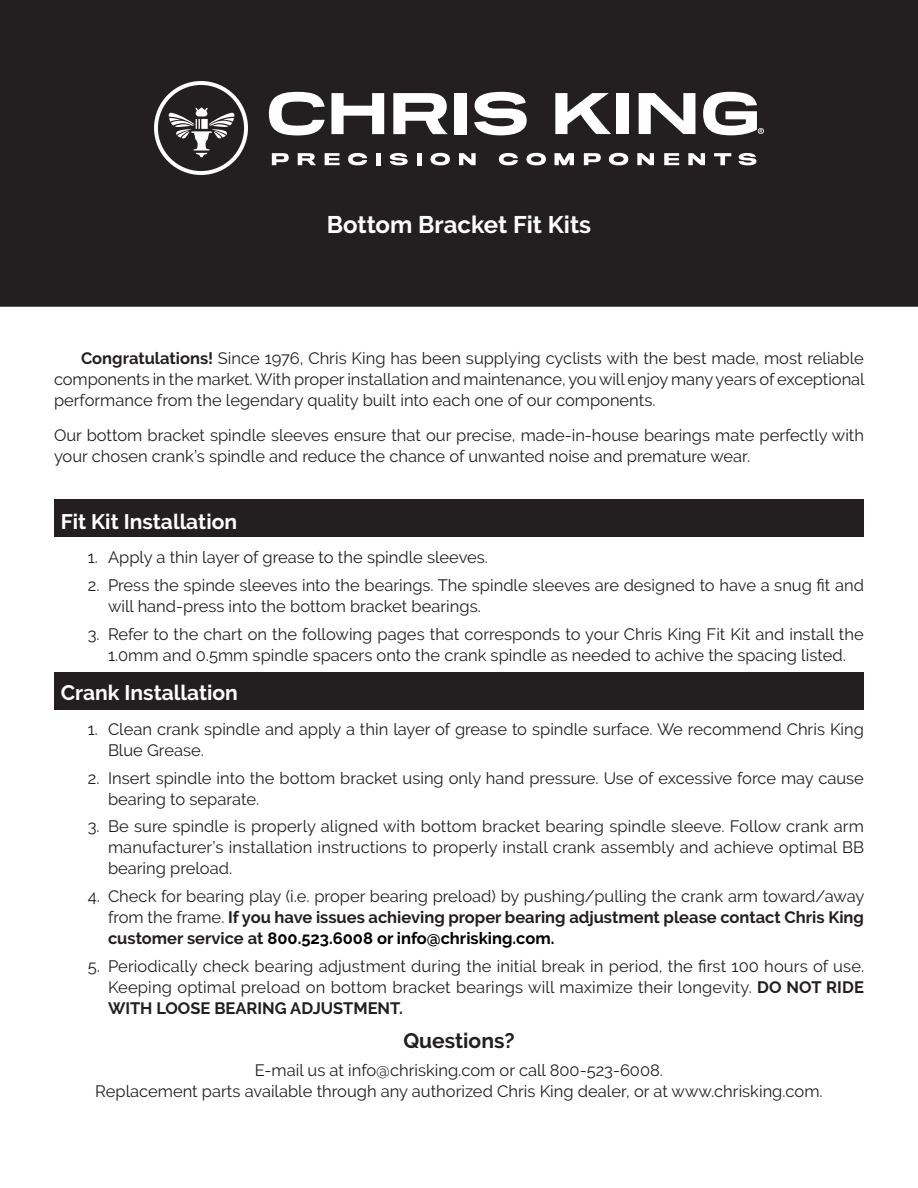
<style>
.page{position:relative;width:918px;height:1188px;background:#fff}
.page>*{position:absolute;margin:0;border:0;box-sizing:border-box;transform-origin:0 0}
.t1{font:700 24px "Raleway";color:#fff}
.Section_Name{font:700 21px "Raleway";color:#fff}
.Main_text{font:700 21px "Raleway";color:#231f20}
.Main_text-2{font:16.5px/21px "Raleway";color:#231f20;text-align:justify}
.s1{font-weight:700}
.s2{font-weight:700;color:#000}
</style>
<div class="page">
<div style="left:54px;top:672px;width:810px;height:38px;background:#231f20"></div>
<div style="left:54px;top:499px;width:810px;height:38px;background:#231f20"></div>
<div style="left:1px;top:1px;width:916px;height:305px;background:#231f20"></div>
<div style="left:0;top:0;width:918px;height:307px;border:2px solid #231f20"></div>
<svg style="left:272px;top:153px;width:17px;height:12px"></svg>
<svg style="left:298px;top:153px;width:18px;height:12px"></svg>
<svg style="left:325px;top:153px;width:15px;height:12px"></svg>
<svg style="left:664px;top:153px;width:15px;height:12px"></svg>
<svg style="left:348px;top:153px;width:19px;height:12px"></svg>
<div style="left:376px;top:153px;width:5px;height:12px;background:#fff"></div>
<svg style="left:390px;top:153px;width:18px;height:12px"></svg>
<hr style="left:417px;top:153px;width:4px;height:12px;background:#fff">
<svg style="left:430px;top:153px;width:20px;height:12px"></svg>
<svg style="left:459px;top:153px;width:17px;height:12px"></svg>
<svg style="left:499px;top:153px;width:19px;height:12px"></svg>
<svg style="left:526px;top:153px;width:20px;height:12px"></svg>
<svg style="left:555px;top:153px;width:19px;height:12px"></svg>
<svg style="left:584px;top:153px;width:17px;height:12px"></svg>
<svg style="left:609px;top:153px;width:19px;height:12px"></svg>
<svg style="left:637px;top:153px;width:17px;height:12px"></svg>
<svg style="left:688px;top:153px;width:17px;height:12px"></svg>
<svg style="left:714px;top:153px;width:17px;height:12px"></svg>
<svg style="left:269px;top:92px;width:56px;height:43px"></svg>
<svg style="left:331px;top:93px;width:53px;height:41px"></svg>
<svg style="left:393px;top:93px;width:55px;height:41px"></svg>
<div style="left:455px;top:93px;width:12px;height:41px;background:#fff"></div>
<svg style="left:474px;top:92px;width:53px;height:43px"></svg>
<svg style="left:555px;top:93px;width:56px;height:41px"></svg>
<div style="left:617px;top:93px;width:12px;height:41px;background:#fff"></div>
<svg style="left:639px;top:93px;width:56px;height:41px"></svg>
<svg style="left:154px;top:81px;width:94px;height:94px"></svg>
<svg style="left:739px;top:153px;width:17px;height:12px"></svg>
<svg style="left:703px;top:92px;width:61px;height:43px"></svg>
<p class="t1" style="left:327px;top:211px;width:266px">Bottom Bracket Fit Kits</p>
<p class="Main_text-2" style="left:54px;top:348px;width:812px;text-indent:27px"><span class="s1">Congratulations!</span> Since 1976, Chris King has been supplying cyclists with the best made, most reliable components in the market. With proper installation and maintenance, you will enjoy many years of exceptional performance from the legendary quality built into each one of our components.</p>
<p class="Main_text-2" style="left:54px;top:424px;width:812px">Our bottom bracket spindle sleeves ensure that our precise, made-in-house bearings mate perfectly with your chosen crank’s spindle and reduce the chance of unwanted noise and premature wear.</p>
<p class="Section_Name" style="left:61px;top:509px;width:178px">Fit Kit Installation</p>
<p class="Main_text-2" style="left:88px;top:547px;width:402px">1. Apply a thin layer of grease to the spindle sleeves.</p>
<p class="Main_text-2" style="left:108px;top:575px;width:758px;text-indent:-20px">2. Press the spinde sleeves into the bearings. The spindle sleeves are designed to have a snug fit and will hand-press into the bottom bracket bearings.</p>
<p class="Main_text-2" style="left:88px;top:623px;width:777px;text-align:center">3. Refer to the chart on the following pages that corresponds to your Chris King Fit Kit and install the<br>1.0mm and 0.5mm spindle spacers onto the crank spindle as needed to achive the spacing listed.</p>
<p class="Section_Name" style="left:61px;top:681px;width:179px">Crank Installation</p>
<p class="Main_text-2" style="left:108px;top:719px;width:758px;text-indent:-20px">1. Clean crank spindle and apply a thin layer of grease to spindle surface. We recommend Chris King<br>Blue Grease.</p>
<p class="Main_text-2" style="left:108px;top:767px;width:757px;text-indent:-20px">2. Insert spindle into the bottom bracket using only hand pressure. Use of excessive force may cause bearing to separate.</p>
<p class="Main_text-2" style="left:108px;top:816px;width:758px;text-indent:-20px">3. Be sure spindle is properly aligned with bottom bracket bearing spindle sleeve. Follow crank arm manufacturer’s installation instructions to properly install crank assembly and achieve optimal BB bearing preload.</p>
<p class="Main_text-2" style="left:108px;top:886px;width:758px;text-indent:-20px">4. Check for bearing play (i.e. proper bearing preload) by pushing/pulling the crank arm toward/away from the frame. <span class="s1">If you have issues achieving proper bearing adjustment please contact Chris King customer service at</span> <span class="s2">800.523.6008 or info@chrisking.com.</span></p>
<p class="Main_text-2" style="left:108px;top:956px;width:758px;text-indent:-20px">5. Periodically check bearing adjustment during the initial break in period, the first 100 hours of use.<br>Keeping optimal preload on bottom bracket bearings will maximize their longevity. <span class="s1">DO NOT RIDE WITH LOOSE BEARING ADJUSTMENT.</span></p>
<p class="Main_text" style="left:403px;top:1029px;width:113px">Questions?</p>
<p class="Main_text-2" style="left:255px;top:1060px;width:410px">E-mail us at info@chrisking.com or call 800-523-6008.</p>
<p class="Main_text-2" style="left:95px;top:1081px;width:729px">Replacement parts available through any authorized Chris King dealer, or at www.chrisking.com.</p>
</div>
